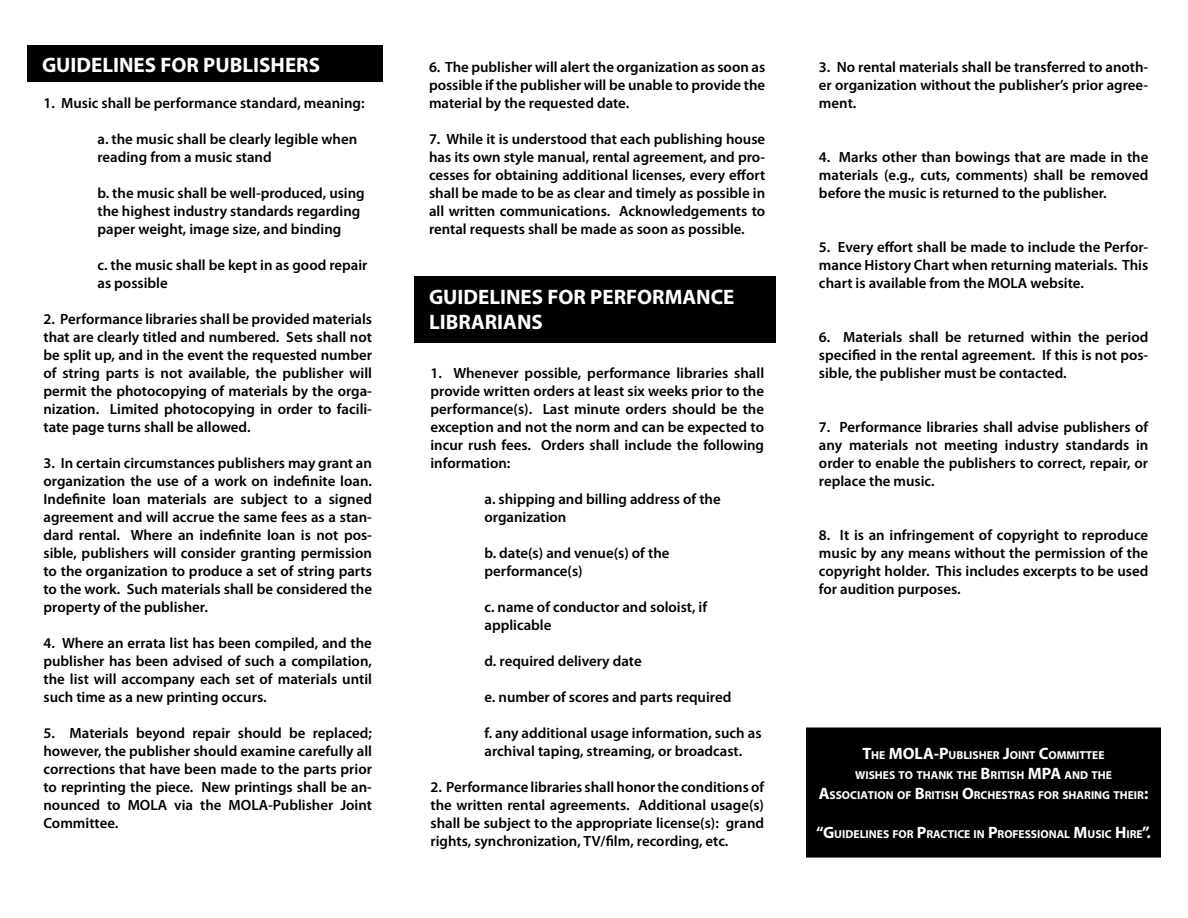
<style>
.page{position:relative;width:1188px;height:918px;background:#fff}
.page>*{position:absolute;margin:0;border:0;box-sizing:border-box;transform-origin:0 0}
.t1{font:700 21px/25.2px "Myriad Pro";color:#fff}
.t2{font:600 14.85px/18px "Myriad Pro";color:#000;text-align:justify}
.t3{font:700 11.55px "Myriad Pro";color:#fff}
.s1{font-size:16.5px}
</style>
<div class="page">
<div style="left:415px;top:276px;width:361px;height:66px;background:#000"></div>
<div style="left:27px;top:45px;width:355px;height:37px;background:#000"></div>
<div style="left:807px;top:728px;width:353px;height:129px;background:#000"></div>
<div style="left:806px;top:728px;width:355px;height:130px;border:2px solid #000"></div>
<h1 class="t1" style="left:42px;top:51px;width:280px">GUIDELINES FOR PUBLISHERS</h1>
<p class="t2" style="left:429px;top:58px;width:338px">6. The publisher will alert the organization as soon as possible if the publisher will be unable to provide the material by the requested date.</p>
<p class="t2" style="left:429px;top:130px;width:338px">7. While it is understood that each publishing house has its own style manual, rental agreement, and pro&shy;cesses for obtaining additional licenses, every effort shall be made to be as clear and timely as possible in all written communications. Acknowledgements to rental requests shall be made as soon as possible.</p>
<p class="t2" style="left:44px;top:94px;width:323px">1. Music shall be performance standard, meaning:</p>
<p class="t2" style="left:97px;top:130px;width:261px">a. the music shall be clearly legible when reading from a music stand</p>
<p class="t2" style="left:97px;top:184px;width:269px;text-align:left">b. the music shall be well-produced, using the highest industry standards regarding paper weight, image size, and binding</p>
<p class="t2" style="left:97px;top:256px;width:272px">c. the music shall be kept in as good repair as possible</p>
<p class="t2" style="left:44px;top:310px;width:330px">2. Performance libraries shall be provided materials that are clearly titled and numbered. Sets shall not be split up, and in the event the requested number of string parts is not available, the publisher will permit the photocopying of materials by the orga&shy;nization. Limited photocopying in order to facili&shy;tate page turns shall be allowed.</p>
<p class="t2" style="left:44px;top:454px;width:330px">3. In certain circumstances publishers may grant an organization the use of a work on indefinite loan.<br>Indefinite loan materials are subject to a signed agreement and will accrue the same fees as a stan&shy;dard rental. Where an indefinite loan is not pos&shy;sible, publishers will consider granting permission to the organization to produce a set of string parts to the work. Such materials shall be considered the property of the publisher.</p>
<p class="t2" style="left:44px;top:634px;width:330px">4. Where an errata list has been compiled, and the publisher has been advised of such a compilation, the list will accompany each set of materials until such time as a new printing occurs.</p>
<p class="t2" style="left:44px;top:724px;width:330px">5. Materials beyond repair should be replaced; however, the publisher should examine carefully all corrections that have been made to the parts prior to reprinting the piece. New printings shall be an&shy;nounced to MOLA via the MOLA-Publisher Joint Committee.</p>
<h1 class="t1" style="left:429px;top:284px;width:307px">GUIDELINES FOR PERFORMANCE<br>LIBRARIANS</h1>
<p class="t2" style="left:430px;top:364px;width:335px">1. Whenever possible, performance libraries shall provide written orders at least six weeks prior to the performance(s). Last minute orders should be the exception and not the norm and can be expected to incur rush fees. Orders shall include the following information:</p>
<p class="t2" style="left:484px;top:490px;width:238px">a. shipping and billing address of the organization</p>
<p class="t2" style="left:484px;top:544px;width:187px">b. date(s) and venue(s) of the performance(s)</p>
<p class="t2" style="left:484px;top:598px;width:224px">c. name of conductor and soloist, if applicable</p>
<p class="t2" style="left:484px;top:652px;width:159px">d. required delivery date</p>
<p class="t2" style="left:484px;top:688px;width:248px">e. number of scores and parts required</p>
<p class="t2" style="left:484px;top:724px;width:279px">f. any additional usage information, such as archival taping, streaming, or broadcast.</p>
<p class="t2" style="left:430px;top:778px;width:335px">2. Performance libraries shall honor the conditions of the written rental agreements. Additional usage(s) shall be subject to the appropriate license(s): grand rights, synchronization, TV/film, recording, etc.</p>
<p class="t2" style="left:819px;top:58px;width:331px">3. No rental materials shall be transferred to anoth&shy;er organization without the publisher’s prior agree&shy;ment.</p>
<p class="t2" style="left:819px;top:148px;width:331px">4. Marks other than bowings that are made in the materials (e.g., cuts, comments) shall be removed before the music is returned to the publisher.</p>
<p class="t2" style="left:819px;top:238px;width:331px">5. Every effort shall be made to include the Perfor&shy;mance History Chart when returning materials. This chart is available from the MOLA website.</p>
<p class="t2" style="left:819px;top:328px;width:331px">6. Materials shall be returned within the period specified in the rental agreement. If this is not pos&shy;sible, the publisher must be contacted.</p>
<p class="t2" style="left:819px;top:418px;width:331px">7. Performance libraries shall advise publishers of any materials not meeting industry standards in order to enable the publishers to correct, repair, or replace the music.</p>
<p class="t2" style="left:819px;top:526px;width:331px">8. It is an infringement of copyright to reproduce music by any means without the permission of the copyright holder. This includes excerpts to be used for audition purposes.</p>
<p class="t3" style="left:862px;top:748px;width:196px"><span class="s1">T</span>HE <span class="s1">MOLA-P</span>UBLISHER <span class="s1">J</span>OINT <span class="s1">C</span>OMM</p>
<p class="t3" style="left:1076px;top:748px;width:30px">ITTEE</p>
<p class="t3" style="left:855px;top:768px;width:258px">WISHES TO THANK THE <span class="s1">B</span>RITISH <span class="s1">MPA</span> AND THE</p>
<p class="t3" style="left:819px;top:787px;width:331px"><span class="s1">A</span>SSOCIATION OF <span class="s1">B</span>RITISH <span class="s1">O</span>RCHESTRAS FOR SHARING THEIR<span class="s1">:</span></p>
<p class="t3" style="left:816px;top:827px;width:336px"><span class="s1">“G</span>UIDELINES FOR <span class="s1">P</span>RACTICE IN <span class="s1">P</span>ROFESSIONAL <span class="s1">M</span>USIC <span class="s1">H</span> IRE<span class="s1">”.</span></p>
</div>
